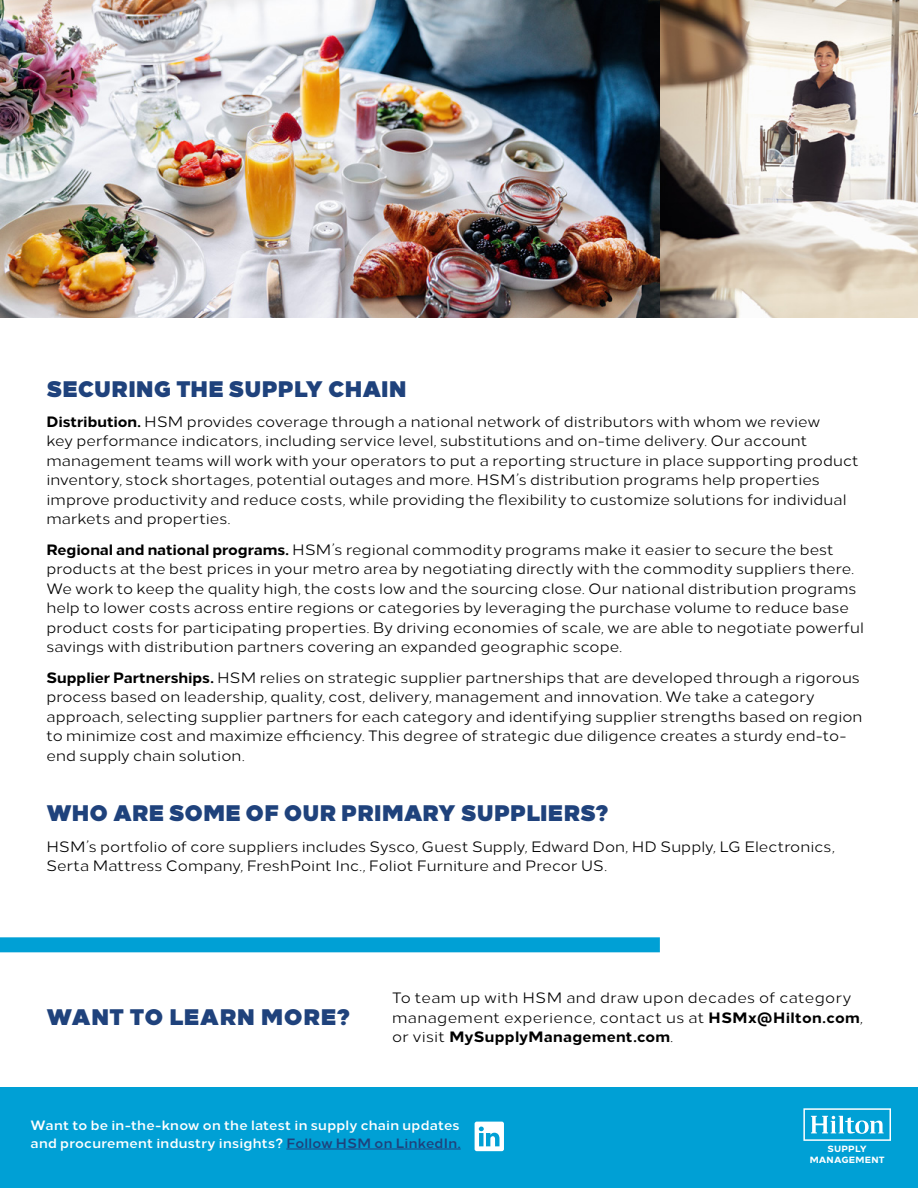
<style>
.page{position:relative;width:918px;height:1188px;background:#fff}
.page>*{position:absolute;margin:0;border:0;box-sizing:border-box;transform-origin:0 0}
.t1{font:900 22.5px "Loew Two Zero";letter-spacing:.01em;color:#1f427c}
.t2{font:15px/19.5px "Loew Two Zero";letter-spacing:.005em;color:#000}
.t3{font:15px/19.5px "Loew Two Zero";letter-spacing:.025em;color:#000}
.t4{font:700 13.5px/18px "Loew Two Zero";letter-spacing:.02em;color:#fff}
.t5{font:800 9px/10.4px "Loew Two Zero";letter-spacing:.02em;color:#fff;text-align:center}
.s1{font-weight:800}
.s2{color:#1f427c}
</style>
<div class="page">
<div style="left:0;top:1087px;width:918px;height:101px;background:#00a0d5"></div>
<svg style="left:803px;top:1108px;width:88px;height:33px"></svg>
<img style="left:0;top:0;width:918px;height:318px">
<hr style="left:286px;top:1149px;width:175px;height:1px;background:#1f427c">
<svg style="left:475px;top:1122px;width:29px;height:29px"></svg>
<div style="left:0;top:937px;width:660px;height:15px;background:#00a0d5"></div>
<h1 class="t1" style="left:46px;top:369px;width:362px">SECURING THE SUPPLY CHAIN</h1>
<p class="t2" style="left:46px;top:411px;width:814px"><span class="s1">Distribution.</span> HSM provides coverage through a national network of distributors with whom we review<br>key performance indicators, including service level, substitutions and on-time delivery. Our account management teams will work with your operators to put a reporting structure in place supporting product inventory, stock shortages, potential outages and more. HSM’s distribution programs help properties improve productivity and reduce costs, while providing the flexibility to customize solutions for individual markets and properties.</p>
<p class="t2" style="left:46px;top:538px;width:819px"><span class="s1">Regional and national programs.</span> HSM’s regional commodity programs make it easier to secure the best products at the best prices in your metro area by negotiating directly with the commodity suppliers there.<br>We work to keep the quality high, the costs low and the sourcing close. Our national distribution programs help to lower costs across entire regions or categories by leveraging the purchase volume to reduce base product costs for participating properties. By driving economies of scale, we are able to negotiate powerful savings with distribution partners covering an expanded geographic scope.</p>
<p class="t2" style="left:46px;top:666px;width:818px"><span class="s1">Supplier Partnerships.</span> HSM relies on strategic supplier partnerships that are developed through a rigorous process based on leadership, quality, cost, delivery, management and innovation. We take a category approach, selecting supplier partners for each category and identifying supplier strengths based on region to minimize cost and maximize efficiency. This degree of strategic due diligence creates a sturdy end-to&shy;end supply chain solution.</p>
<h1 class="t1" style="left:46px;top:794px;width:563px">WHO ARE SOME OF OUR PRIMARY SUPPLIERS?</h1>
<p class="t2" style="left:46px;top:835px;width:790px">HSM’s portfolio of core suppliers includes Sysco, Guest Supply, Edward Don, HD Supply, LG Electronics,<br>Serta Mattress Company, FreshPoint Inc., Foliot Furniture and Precor US.</p>
<h1 class="t1" style="left:46px;top:997px;width:305px">WANT TO LEARN MORE?</h1>
<p class="t3" style="left:392px;top:987px;width:472px">To team up with HSM and draw upon decades of category management experience, contact us at <span class="s1">HSMx@Hilton.com</span>, or visit <span class="s1">MySupplyManagement.com</span>.</p>
<p class="t4" style="left:31px;top:1115px;width:432px">Want to be in-the-know on the latest in supply chain updates and procurement industry insights? <span class="s2">Follow HSM on LinkedIn.</span></p>
<p class="t5" style="left:810px;top:1143px;width:77px">SUPPLY<br>MANAGEMENT</p>
</div>
